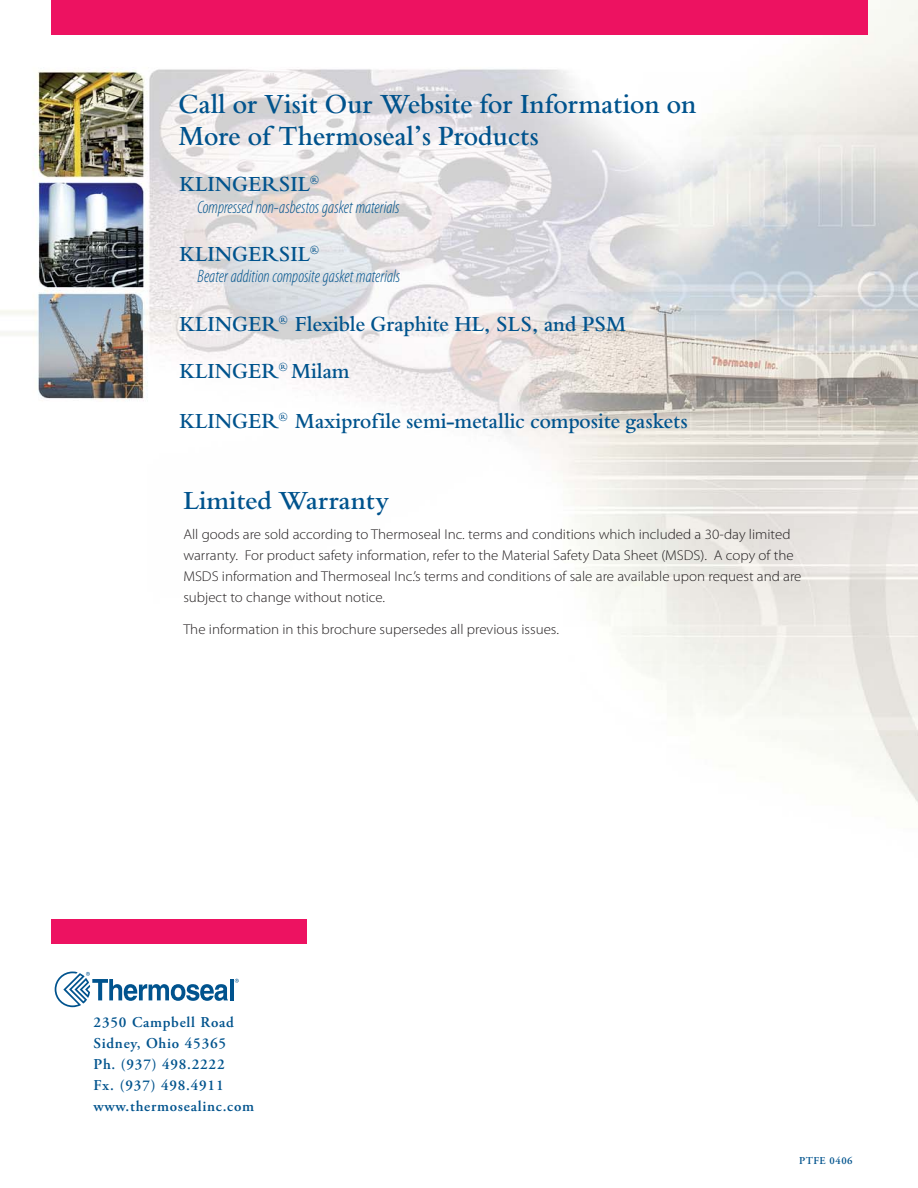
<style>
.page{position:relative;width:918px;height:1188px;background:#fff}
.page>*{position:absolute;margin:0;border:0;box-sizing:border-box;transform-origin:0 0}
.t1{font:500 27px/32.4px "Bemtus T";color:#00538d;scale:.95 1}
.t2{font:500 25.5px "Bemtus T";color:#00538d}
.t3{font:500 21px "Bemtus T";color:#00538d;scale:.95 1}
.t4{font:italic 300 condensed 18px "Myriad Pro";color:#00538d;scale:.95 1}
.t5{font:600 15px/21px "Adobe Garamond Pro";letter-spacing:.05em;color:#00538d}
.t6{font:300 14.25px/21px "Myriad Pro";color:#231f20;scale:1.05 1}
.t7{font:600 10.5px "Adobe Garamond Pro";letter-spacing:.05em;color:#00538d}
</style>
<div class="page">
<img style="left:0;top:0;width:918px;height:1008px">
<div style="left:51px;top:919px;width:255px;height:25px;background:#ed1261"></div>
<hr style="left:230px;top:979px;width:3px;height:21px;background:#00538e">
<svg style="left:55px;top:972px;width:173px;height:35px"></svg>
<svg style="left:235px;top:979px;width:4px;height:4px"></svg>
<div style="left:51px;top:0;width:816px;height:34px;background:#ed1261"></div>
<h1 class="t1" style="left:178px;top:89px;width:547px">Call or Visit Our Website for Information on<br>More of Thermoseal’s Products</h1>
<h3 class="t3" style="left:180px;top:176px;width:149px">KLINGERSIL<sup>®</sup></h3>
<p class="t4" style="left:198px;top:200px;width:214px">Compressed non-asbestos gasket materials</p>
<h3 class="t3" style="left:180px;top:245px;width:149px">KLINGERSIL<sup>®</sup></h3>
<p class="t4" style="left:198px;top:270px;width:215px">Beater addition composite gasket materials</p>
<h3 class="t3" style="left:180px;top:315px;width:472px">KLINGER<sup>®</sup> Flexible Graphite HL, SLS, and PSM</h3>
<h3 class="t3" style="left:180px;top:362px;width:181px">KLINGER<sup>®</sup> Milam</h3>
<h3 class="t3" style="left:180px;top:413px;width:537px">KLINGER<sup>®</sup> Maxiprofile semi-metallic composite gaskets</h3>
<h2 class="t2" style="left:183px;top:489px;width:207px">Limited Warranty</h2>
<p class="t6" style="left:183px;top:525px;width:590px">All goods are sold according to Thermoseal Inc. terms and conditions which included a 30-day limited warranty. For product safety information, refer to the Material Safety Data Sheet (MSDS). A copy of the MSDS information and Thermoseal Inc.’s terms and conditions of sale are available upon request and are subject to change without notice.</p>
<p class="t6" style="left:183px;top:620px;width:359px">The information in this brochure supersedes all previous issues.</p>
<p class="t5" style="left:94px;top:1013px;width:162px">2350 Campbell Road<br>Sidney, Ohio 45365<br>Ph. (937) 498.2222<br>Fx. (937) 498.4911 www.thermosealinc.com</p>
<p class="t7" style="left:799px;top:1157px;width:55px">PTFE 0406</p>
</div>
